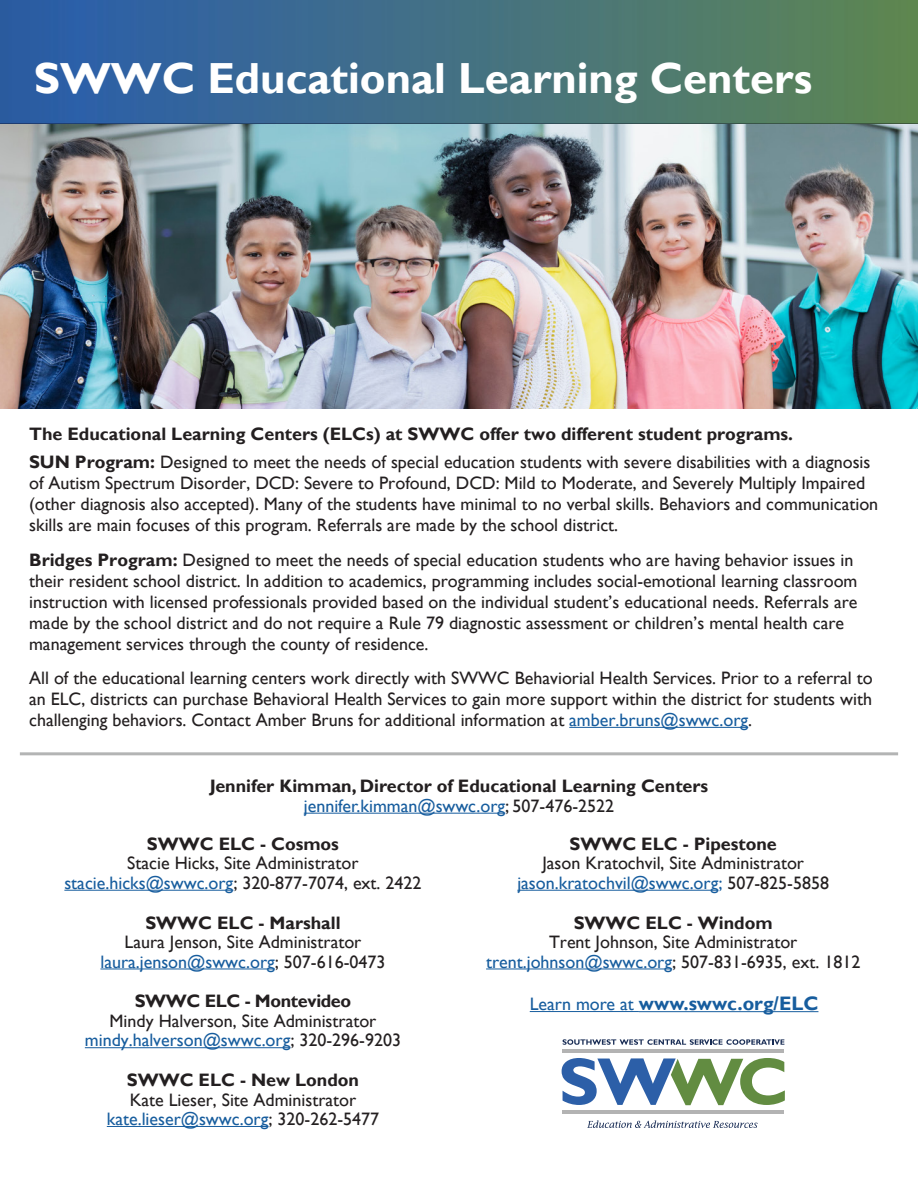
<style>
.page{position:relative;width:918px;height:1188px;background:#fff}
.page>*{position:absolute;margin:0;border:0;box-sizing:border-box;transform-origin:0 0}
.t1{font:700 43.5px "Gill Sans";color:#fff}
.t2{font:700 19.5px "Gill Sans";color:#175d9e}
.t3{font:18px/21px "Gill Sans";color:#231f20}
.t4{font:18px "Gill Sans";color:#175d9e}
.t5{font:700 18px "Gill Sans";color:#231f20}
.t6{font:700 18px "Gill Sans";letter-spacing:-.02em;color:#231f20}
.s1{font-weight:700}
.s2{color:#175d9e}
.s3{color:#231f20}
.s4{font-weight:400;font-size:18px}
</style>
<div class="page">
<img style="left:0;top:0;width:918px;height:409px">
<svg style="left:563px;top:1039px;width:221px;height:6px"></svg>
<hr style="left:562px;top:1050px;width:222px;height:3px;background:#b3b3b3">
<hr style="left:562px;top:1110px;width:222px;height:3px;background:#b3b3b3">
<svg style="left:562px;top:1058px;width:223px;height:47px"></svg>
<svg style="left:587px;top:1120px;width:171px;height:8px"></svg>
<hr style="left:569px;top:727px;width:179px;height:1px;background:#175d9e">
<hr style="left:64px;top:890px;width:169px;height:1px;background:#175d9e">
<hr style="left:100px;top:969px;width:175px;height:1px;background:#175d9e">
<hr style="left:85px;top:1047px;width:205px;height:1px;background:#175d9e">
<hr style="left:107px;top:1126px;width:161px;height:1px;background:#175d9e">
<hr style="left:517px;top:890px;width:201px;height:1px;background:#175d9e">
<hr style="left:486px;top:969px;width:186px;height:1px;background:#175d9e">
<hr style="left:20px;top:752px;width:878px;height:3px;background:#b3b4b4">
<hr style="left:530px;top:1011px;width:109px;height:1px;background:#175d9e">
<hr style="left:639px;top:1011px;width:179px;height:1px;background:#175d9e">
<hr style="left:304px;top:813px;width:201px;height:1px;background:#175d9e">
<p class="t1" style="left:34px;top:52px;width:780px">SWWC Educational Learning Centers</p>
<p class="t5" style="left:29px;top:423px;width:766px">The Educational Learning Centers (ELCs) at SWWC offer two different student programs.</p>
<p class="t3" style="left:29px;top:452px;width:851px"><span class="s1">SUN Program:</span> Designed to meet the needs of special education students with severe disabilities with a diagnosis of Autism Spectrum Disorder, DCD: Severe to Profound, DCD: Mild to Moderate, and Severely Multiply Impaired (other diagnosis also accepted). Many of the students have minimal to no verbal skills. Behaviors and communication skills are main focuses of this program. Referrals are made by the school district.</p>
<p class="t3" style="left:29px;top:549px;width:830px"><span class="s1">Bridges Program:</span> Designed to meet the needs of special education students who are having behavior issues in their resident school district. In addition to academics, programming includes social-emotional learning classroom instruction with licensed professionals provided based on the individual student’s educational needs. Referrals are made by the school district and do not require a Rule 79 diagnostic assessment or children’s mental health care management services through the county of residence.</p>
<p class="t3" style="left:29px;top:668px;width:845px;text-align:justify">All of the educational learning centers work directly with SWWC Behaviorial Health Services. Prior to a referral to an ELC, districts can purchase Behavioral Health Services to gain more support within the district for students with challenging behaviors. Contact Amber Bruns for additional information at <span class="s2">amber.bruns@swwc.org</span>.</p>
<p class="t5" style="left:210px;top:775px;width:500px">Jennifer Kimman, Director of Educational Learning Centers</p>
<p class="t4" style="left:304px;top:795px;width:312px">jennifer.kimman@swwc.org<span class="s3">; 507-476-2522</span></p>
<p class="t5" style="left:147px;top:833px;width:194px">SWWC ELC - Cosmos</p>
<p class="t3" style="left:127px;top:853px;width:233px">Stacie Hicks, Site Administrator</p>
<p class="t3" style="left:64px;top:873px;width:359px"><span class="s2">stacie.hicks@swwc.org</span>; 320-877-7074, ext. 2422</p>
<p class="t5" style="left:145px;top:912px;width:197px">SWWC ELC - Marshall</p>
<p class="t3" style="left:125px;top:932px;width:238px">Laura Jenson, Site Administrator</p>
<p class="t4" style="left:100px;top:951px;width:287px">laura.jenson@swwc.org<span class="s3">; 507-616-0473</span></p>
<p class="t6" style="left:135px;top:990px;width:218px">SWWC ELC - Montevideo</p>
<p class="t3" style="left:110px;top:1011px;width:268px">Mindy Halverson, Site Administrator</p>
<p class="t4" style="left:85px;top:1030px;width:318px">mindy.halverson@swwc.org<span class="s3">; 320-296-9203</span></p>
<p class="t5" style="left:127px;top:1069px;width:234px">SWWC ELC - New London</p>
<p class="t3" style="left:130px;top:1089px;width:228px">Kate Lieser, Site Administrator</p>
<p class="t4" style="left:107px;top:1109px;width:274px">kate.lieser@swwc.org<span class="s3">; 320-262-5477</span></p>
<p class="t5" style="left:570px;top:833px;width:209px">SWWC ELC - Pipestone</p>
<p class="t3" style="left:542px;top:853px;width:263px">Jason Kratochvil, Site Administrator</p>
<p class="t4" style="left:517px;top:872px;width:313px">jason.kratochvil@swwc.org; <span class="s3">507-825-5858</span></p>
<p class="t5" style="left:574px;top:912px;width:200px">SWWC ELC - Windom</p>
<p class="t3" style="left:549px;top:932px;width:250px">Trent Johnson, Site Administrator</p>
<p class="t4" style="left:486px;top:951px;width:376px">trent.johnson@swwc.org<span class="s3">; 507-831-6935, ext. 1812</span></p>
<p class="t2" style="left:530px;top:992px;width:290px"><span class="s4">Learn more at</span> www.swwc.org/ELC</p>
</div>
